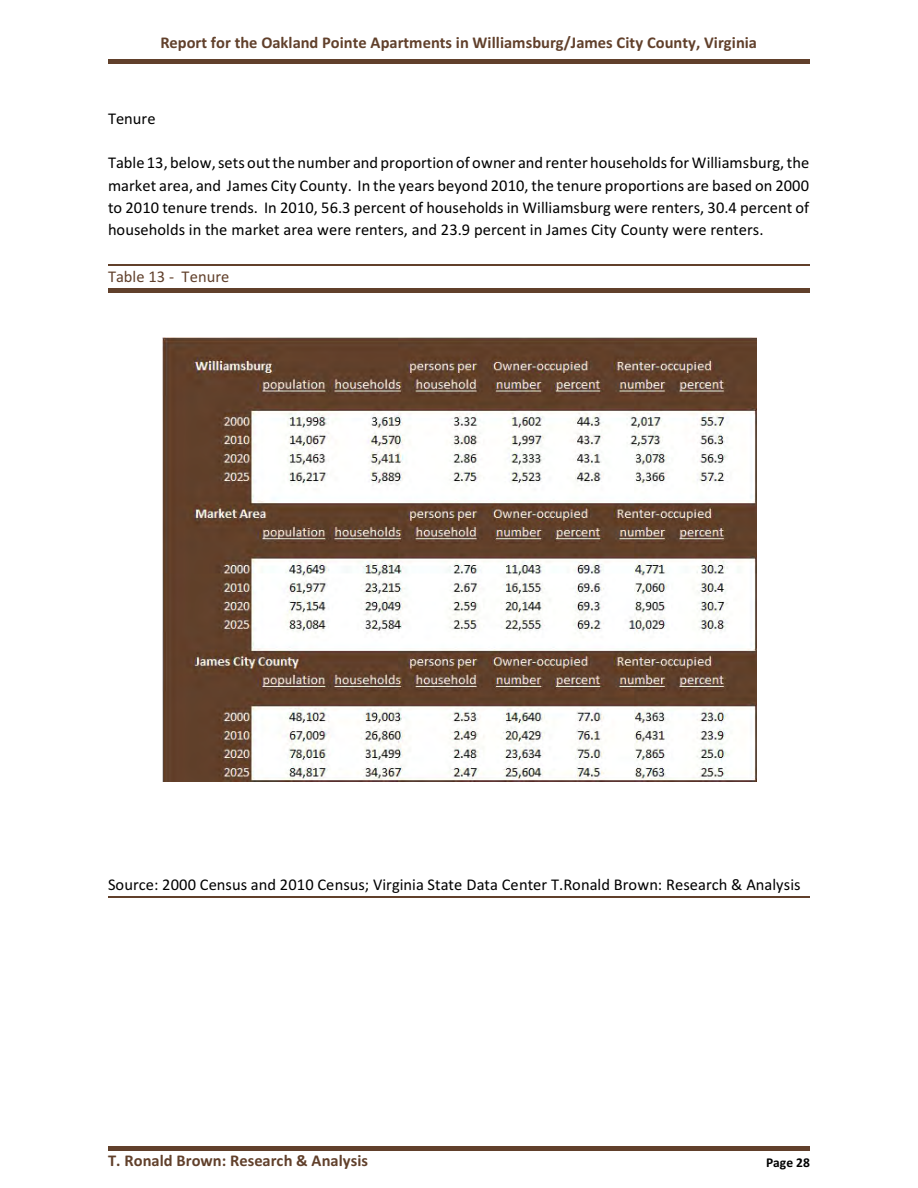
<style>
.page{position:relative;width:918px;height:1188px;background:#fff}
.page>*{position:absolute;margin:0;border:0;box-sizing:border-box;transform-origin:0 0}
.t1{font:16.5px/22.4px "Calibri";color:#000;text-align:justify}
.t2{font:700 16.5px "Calibri";color:#61402b}
.t3{font:16.5px "Calibri";color:#61402b}
.t4{font:700 13.5px "Calibri";color:#000}
</style>
<div class="page">
<div style="left:108px;top:59px;width:702px;height:5px;background:#61402b"></div>
<img style="left:162px;top:338px;width:594px;height:444px">
<hr style="left:108px;top:264px;width:702px;height:2px;background:#61402b">
<hr style="left:108px;top:289px;width:702px;height:4px;background:#61402b">
<hr style="left:108px;top:896px;width:702px;height:2px;background:#61402b">
<hr style="left:108px;top:1146px;width:702px;height:4px;background:#61402b">
<p class="t2" style="left:160px;top:36px;width:598px">Report for the Oakland Pointe Apartments in Williamsburg/James City County, Virginia</p>
<p class="t1" style="left:108px;top:109px;width:49px">Tenure</p>
<p class="t1" style="left:108px;top:153px;width:703px">Table 13, below, sets out the number and proportion of owner and renter households for Williamsburg, the market area, and James City County. In the years beyond 2010, the tenure proportions are based on 2000 to 2010 tenure trends. In 2010, 56.3 percent of households in Williamsburg were renters, 30.4 percent of households in the market area were renters, and 23.9 percent in James City County were renters.</p>
<p class="t3" style="left:108px;top:270px;width:123px">Table 13 - Tenure</p>
<p class="t1" style="left:108px;top:874px;width:694px">Source: 2000 Census and 2010 Census; Virginia State Data Center T.Ronald Brown: Research &amp; Analysis</p>
<p class="t2" style="left:108px;top:1154px;width:262px">T. Ronald Brown: Research &amp; Analysis</p>
<p class="t4" style="left:766px;top:1157px;width:45px">Page 28</p>
</div>
